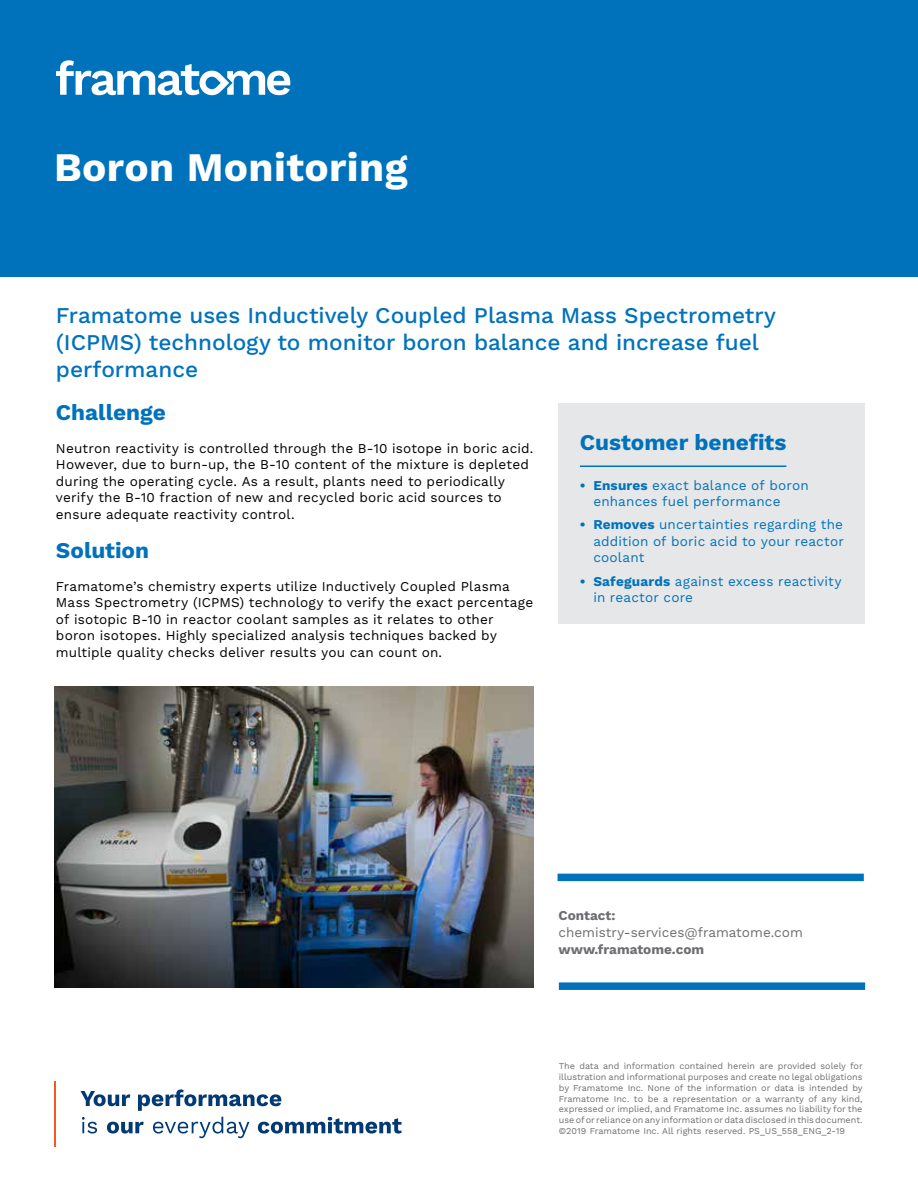
<style>
.page{position:relative;width:918px;height:1188px;background:#fff}
.page>*{position:absolute;margin:0;border:0;box-sizing:border-box;transform-origin:0 0}
.t1{font:700 40.5px "Work Sans";letter-spacing:.01em;color:#fff}
.t2{font:500 22.5px/27px "Work Sans";color:#0072bc}
.t3{font:700 22.5px "Work Sans";color:#0072bc}
.t4{font:13.5px/16.5px "Work Sans";letter-spacing:.01em;color:#000}
.t5{font:13.5px/16.5px "Work Sans";letter-spacing:.01em;color:#0072bc}
.t6{font:13.5px "Work Sans";color:#6d6e71}
.t7{font:700 13.5px "Work Sans";color:#6d6e71}
.t8{font:9px/10.8px "Work Sans";color:#6d6e71;text-align:justify}
.s1{font-weight:700}
</style>
<div class="page">
<div style="left:0;top:0;width:918px;height:276px;background:#0072bc"></div>
<svg style="left:56px;top:60px;width:234px;height:35px"></svg>
<svg style="left:80px;top:1091px;width:50px;height:15px"></svg>
<svg style="left:138px;top:1089px;width:143px;height:22px"></svg>
<svg style="left:82px;top:1117px;width:15px;height:17px"></svg>
<svg style="left:107px;top:1122px;width:37px;height:12px"></svg>
<svg style="left:153px;top:1117px;width:96px;height:21px"></svg>
<svg style="left:258px;top:1117px;width:144px;height:17px"></svg>
<hr style="left:54px;top:1081px;width:2px;height:66px;background:#f15a22">
<div style="left:559px;top:403px;width:306px;height:221px;background:#e6e7e8"></div>
<hr style="left:580px;top:466px;width:206px;height:1px;background:#0072bc">
<img style="left:54px;top:686px;width:480px;height:301px">
<div style="left:559px;top:982px;width:306px;height:8px;background:#0072bc"></div>
<div style="left:558px;top:874px;width:306px;height:7px;background:#0072bc"></div>
<h1 class="t1" style="left:54px;top:144px;width:355px">Boron Monitoring</h1>
<h2 class="t2" style="left:56px;top:303px;width:722px">Framatome uses Inductively Coupled Plasma Mass Spectrometry (ICPMS) technology to monitor boron balance and increase fuel performance</h2>
<h2 class="t3" style="left:56px;top:399px;width:111px">Challenge</h2>
<p class="t4" style="left:56px;top:441px;width:479px">Neutron reactivity is controlled through the B-10 isotope in boric acid.<br>However, due to burn-up, the B-10 content of the mixture is depleted during the operating cycle. As a result, plants need to periodically verify the B-10 fraction of new and recycled boric acid sources to ensure adequate reactivity control.</p>
<h2 class="t3" style="left:56px;top:537px;width:95px">Solution</h2>
<p class="t4" style="left:56px;top:579px;width:479px">Framatome’s chemistry experts utilize Inductively Coupled Plasma Mass Spectrometry (ICPMS) technology to verify the exact percentage of isotopic B-10 in reactor coolant samples as it relates to other boron isotopes. Highly specialized analysis techniques backed by multiple quality checks deliver results you can count on.</p>
<h2 class="t3" style="left:580px;top:429px;width:208px">Customer benefits</h2>
<p class="t5" style="left:593px;top:477px;width:217px;text-indent:-14px"><span class="s1">• Ensures</span> exact balance of boron enhances fuel performance</p>
<p class="t5" style="left:593px;top:517px;width:252px;text-align:justify;text-indent:-14px"><span class="s1">• Removes</span> uncertainties regarding the addition of boric acid to your reactor coolant</p>
<p class="t5" style="left:593px;top:573px;width:250px;text-indent:-14px"><span class="s1">• Safeguards</span> against excess reactivity in reactor core</p>
<p class="t7" style="left:559px;top:908px;width:59px">Contact:</p>
<p class="t6" style="left:559px;top:925px;width:246px">chemistry-services@framatome.com</p>
<p class="t7" style="left:559px;top:941px;width:147px">www.framatome.com</p>
<p class="t8" style="left:559px;top:1061px;width:305px">The data and information contained herein are provided solely for illustration and informational purposes and create no legal obligations by Framatome Inc. None of the information or data is intended by Framatome Inc. to be a representation or a warranty of any kind, expressed or implied, and Framatome Inc. assumes no liability for the use of or reliance on any information or data disclosed in this document. ©2019 Framatome Inc. All rights reserved. PS_US_558_ENG_2-19</p>
</div>
